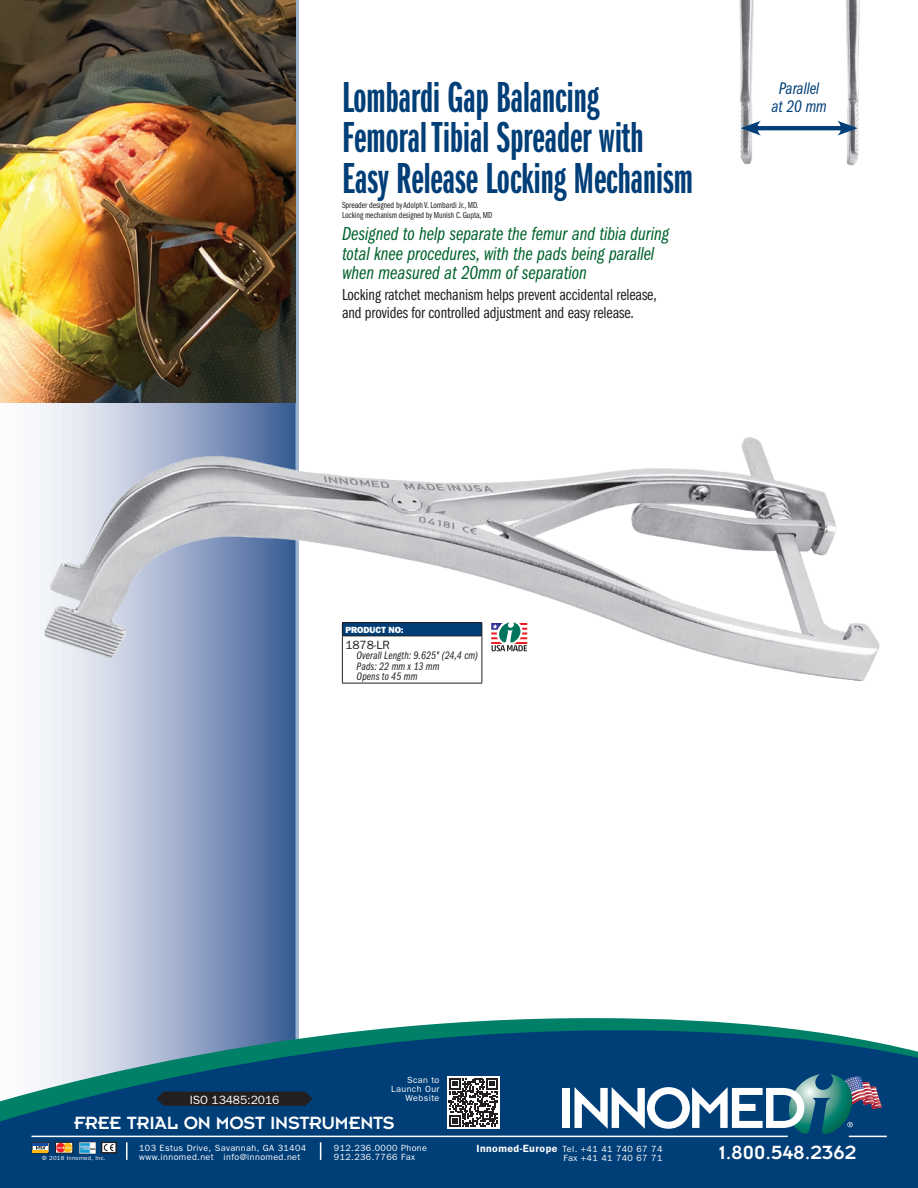
<style>
.page{position:relative;width:918px;height:1188px;background:#fff}
.page>*{position:absolute;margin:0;border:0;box-sizing:border-box;transform-origin:0 0}
.t1{font:45px/40.5px "ITC Franklin Gothic Std Dm X Cp";color:#003e78}
.t2{font:21px "Insignia";color:#fff}
.t3{font:19.5px/19.5px "ITC Franklin Gothic Std Bk Cp It";color:#00622c}
.t4{font:19.5px "Insignia";letter-spacing:-.01em;color:#fff}
.t5{font:17.4px/17.4px "ITC Franklin Gothic Std Bk Cp It";color:#003e78;text-align:center}
.t6{font:16.5px/18px "ITC Franklin Gothic Std Bk Cp";letter-spacing:-.005em;color:#231f20}
.t7{font:12px "Franklin Gothic";letter-spacing:-.005em;color:#fff}
.t8{font:12px "Franklin Gothic";letter-spacing:-.005em;color:#231f20}
.t9{font:11.25px/10.5px "ITC Franklin Gothic Std Bk Cp It";letter-spacing:.005em;color:#231f20}
.t10{font:9px/9px "Franklin Gothic";letter-spacing:.045em;color:#fff}
.t11{font:9px/9.9px "ITC Franklin Gothic Std Bk Cp";letter-spacing:-.005em;color:#231f20}
.t12{font:800 9px "Franklin Gothic";letter-spacing:-.005em;color:#fff}
.t13{font:6px "Franklin Gothic";letter-spacing:.045em;color:#fff}
.s1{font-weight:600;font-size:10.5px}
</style>
<div class="page">
<svg style="left:0;top:402px;width:296px;height:616px"></svg>
<hr style="left:296px;top:0;width:2px;height:1044px;background:#cfd6e6">
<img style="left:739px;top:0;width:121px;height:166px">
<hr style="left:753px;top:126px;width:92px;height:4px;background:#003e78">
<svg style="left:741px;top:121px;width:20px;height:15px"></svg>
<svg style="left:837px;top:121px;width:21px;height:15px"></svg>
<img style="left:38px;top:431px;width:842px;height:257px">
<img style="left:0;top:0;width:296px;height:402px">
<svg style="left:491px;top:622px;width:36px;height:29px"></svg>
<svg style="left:0;top:1018px;width:918px;height:170px;background:#225e88"></svg>
<svg style="left:32px;top:1142px;width:17px;height:11px"></svg>
<hr style="left:33px;top:1143px;width:15px;height:3px;background:#0d4da1">
<svg style="left:55px;top:1142px;width:18px;height:11px"></svg>
<img style="left:79px;top:1142px;width:17px;height:11px">
<div style="left:101px;top:1142px;width:15px;height:11px;border:1px solid #231f20"></div>
<svg style="left:104px;top:1144px;width:10px;height:7px"></svg>
<div style="left:102px;top:1142px;width:14px;height:11px;border:1px solid #231f20"></div>
<div style="left:447px;top:1076px;width:52px;height:52px;background:#fff"></div>
<svg style="left:449px;top:1078px;width:49px;height:49px"></svg>
<div style="left:563px;top:1088px;width:7px;height:40px;background:#fff"></div>
<svg style="left:575px;top:1074px;width:307px;height:62px"></svg>
<svg style="left:157px;top:1092px;width:155px;height:14px;background:#202025"></svg>
<h1 class="t1" style="left:342px;top:78px;width:352px">Lombardi Gap Balancing<br>Femoral Tibial Spreader with<br>Easy Release Locking Mechanism</h1>
<h3 class="t5" style="left:771px;top:80px;width:57px">Parallel at 20 mm</h3>
<p class="t11" style="left:342px;top:200px;width:152px">Spreader designed by Adolph V. Lombardi Jr., MD.<br>Locking mechanism designed by Munish C. Gupta, MD</p>
<h3 class="t3" style="left:342px;top:224px;width:329px">Designed to help separate the femur and tibia during total knee procedures, with the pads being parallel when measured at 20mm of separation</h3>
<h3 class="t6" style="left:342px;top:285px;width:316px">Locking ratchet mechanism helps prevent accidental release, and provides for controlled adjustment and easy release.</h3>
<p class="t12" style="left:345px;top:625px;width:60px">PRODUCT NO:</p>
<h3 class="t8" style="left:345px;top:638px;width:46px">1878-LR</h3>
<p class="t9" style="left:357px;top:650px;width:123px">Overall Length: 9.625" (24,4 cm)<br>Pads: 22 mm x 13 mm<br>Opens to 45 mm</p>
<p class="t10" style="left:391px;top:1076px;width:50px;text-align:right">Scan to<br>Launch Our</p>
<h3 class="t7" style="left:190px;top:1093px;width:91px">ISO 13485:2016</h3>
<p class="t10" style="left:406px;top:1094px;width:35px">Website</p>
<h3 class="t4" style="left:74px;top:1113px;width:322px">FREE TRIAL ON MOST INSTRUMENTS</h3>
<p class="t10" style="left:139px;top:1143px;width:169px">103 Estus Drive, Savannah, GA 31404 www.innomed.net info@innomed.net</p>
<p class="t10" style="left:334px;top:1143px;width:95px">912.236.0000 Phone<br>912.236.7766 Fax</p>
<p class="t10" style="left:476px;top:1145px;width:188px"><span class="s1">Innomed-Europe</span> Tel. +41 41 740 67 74</p>
<p class="t13" style="left:42px;top:1154px;width:65px">© 2018 Innomed, Inc.</p>
<p class="t10" style="left:563px;top:1154px;width:100px">Fax +41 41 740 67 71</p>
<h2 class="t2" style="left:719px;top:1142px;width:139px">1.800.548.2362</h2>
</div>
